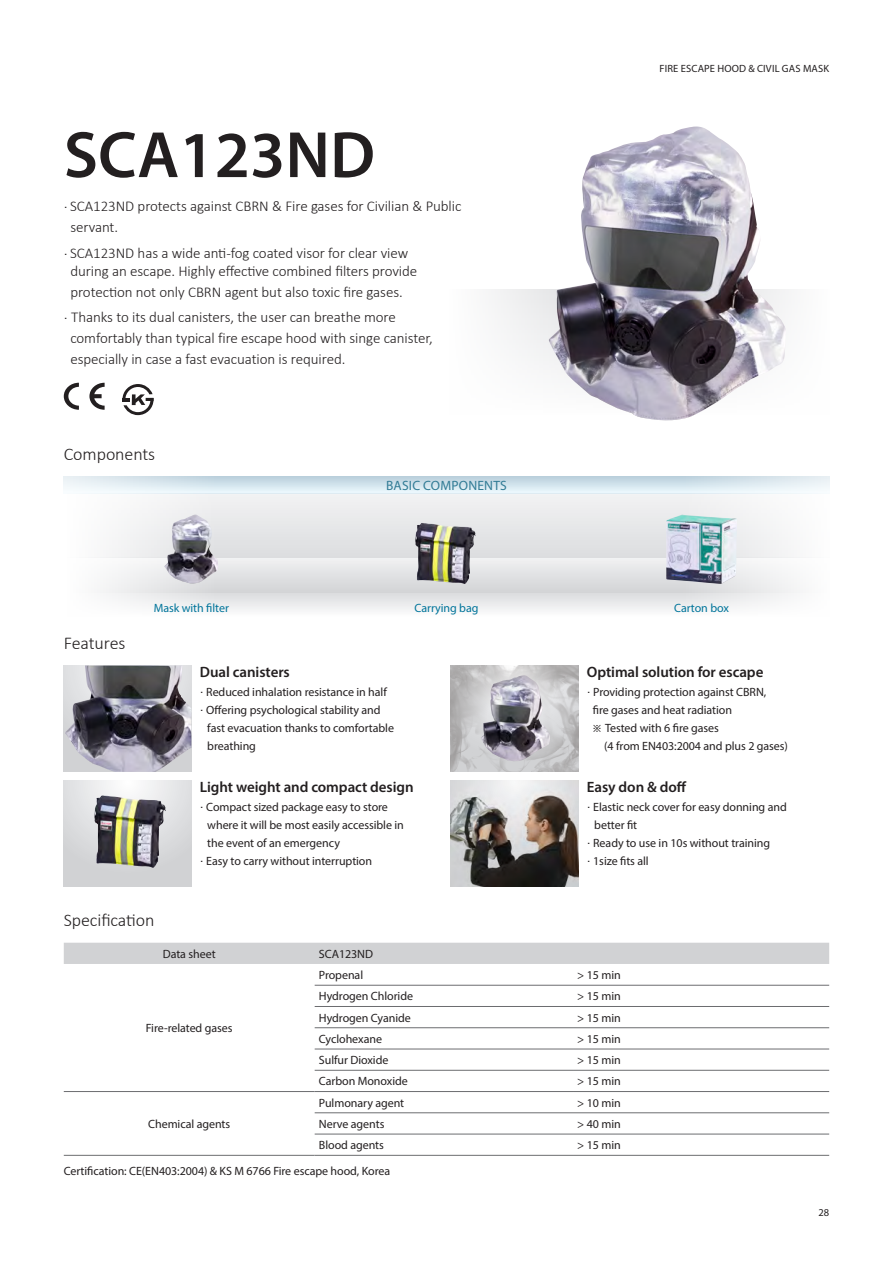
<style>
.page{position:relative;width:893px;height:1263px;background:#fff}
.page>*{position:absolute;margin:0;border:0;box-sizing:border-box;transform-origin:0 0}
.t1{font:600 66px "Myriad Pro";color:#231f20}
.t2{font:300 18px "Calibri";letter-spacing:-.005em;color:#231f20}
.t3{font:300 15px "Calibri";letter-spacing:-.005em;color:#231f20}
.t4{font:600 15px "Myriad Pro";letter-spacing:-.005em;color:#231f20}
.t5{font:13.5px "Myriad Pro";letter-spacing:.015em;color:#317b95}
.t6{font:12px/18px "Myriad Pro";letter-spacing:-.005em;color:#231f20}
.t7{font:12px "Myriad Pro";letter-spacing:-.005em;color:#00749a}
.t8{font:10.5px "Myriad Pro";letter-spacing:.015em;color:#231f20}
.s1{font-family:"Yoon Gothic L";font-weight:400;font-size:12px}
.s2{font-family:"Yoon Gothic L"}
</style>
<div class="page">
<div style="left:446px;top:289px;width:383px;height:128px;background:#fbfbfb"></div>
<img style="left:548px;top:126px;width:238px;height:295px">
<div style="left:64px;top:943px;width:765px;height:21px;background:#d1d2d4"></div>
<hr style="left:315px;top:985px;width:258px;height:1px;background:#6c6d70">
<hr style="left:573px;top:985px;width:256px;height:1px;background:#6c6d70">
<hr style="left:315px;top:1006px;width:258px;height:1px;background:#6c6d70">
<hr style="left:573px;top:1006px;width:256px;height:1px;background:#6c6d70">
<hr style="left:315px;top:1027px;width:258px;height:1px;background:#6c6d70">
<hr style="left:573px;top:1027px;width:256px;height:1px;background:#6c6d70">
<hr style="left:315px;top:1049px;width:258px;height:1px;background:#6c6d70">
<hr style="left:573px;top:1049px;width:256px;height:1px;background:#6c6d70">
<hr style="left:315px;top:1070px;width:258px;height:1px;background:#6c6d70">
<hr style="left:573px;top:1070px;width:256px;height:1px;background:#6c6d70">
<hr style="left:64px;top:1091px;width:251px;height:1px;background:#6c6d70">
<hr style="left:315px;top:1091px;width:258px;height:1px;background:#6c6d70">
<hr style="left:573px;top:1091px;width:256px;height:1px;background:#6c6d70">
<hr style="left:315px;top:1112px;width:258px;height:1px;background:#6c6d70">
<hr style="left:573px;top:1112px;width:256px;height:1px;background:#6c6d70">
<hr style="left:315px;top:1134px;width:258px;height:1px;background:#6c6d70">
<hr style="left:573px;top:1134px;width:256px;height:1px;background:#6c6d70">
<hr style="left:64px;top:1155px;width:251px;height:1px;background:#6c6d70">
<hr style="left:315px;top:1155px;width:258px;height:1px;background:#6c6d70">
<hr style="left:573px;top:1155px;width:256px;height:1px;background:#6c6d70">
<img style="left:65px;top:665px;width:126px;height:107px">
<svg style="left:451px;top:780px;width:127px;height:107px"></svg>
<svg style="left:64px;top:780px;width:127px;height:107px"></svg>
<img style="left:94px;top:795px;width:72px;height:73px">
<svg style="left:100px;top:557px;width:700px;height:35px"></svg>
<svg style="left:109px;top:593px;width:682px;height:17px"></svg>
<svg style="left:82px;top:493px;width:736px;height:64px"></svg>
<svg style="left:64px;top:476px;width:765px;height:17px"></svg>
<img style="left:666px;top:514px;width:71px;height:70px">
<img style="left:164px;top:514px;width:54px;height:69px">
<img style="left:415px;top:523px;width:61px;height:61px">
<svg style="left:122px;top:384px;width:32px;height:31px"></svg>
<svg style="left:64px;top:383px;width:15px;height:27px"></svg>
<svg style="left:89px;top:383px;width:16px;height:27px"></svg>
<img style="left:451px;top:665px;width:127px;height:107px">
<p class="t1" style="left:64px;top:113px;width:313px">SCA123ND</p>
<p class="t3" style="left:64px;top:197px;width:399px"><span class="s1">·</span> SCA123ND protects against CBRN &amp; Fire gases for Civilian &amp; Public</p>
<p class="t3" style="left:70px;top:218px;width:49px">servant.</p>
<p class="t3" style="left:64px;top:243px;width:346px"><span class="s1">·</span> SCA123ND has a wide anti-fog coated visor for clear view</p>
<p class="t3" style="left:70px;top:261px;width:348px">during an escape. Highly effective combined filters provide</p>
<p class="t3" style="left:70px;top:282px;width:334px">protection not only CBRN agent but also toxic fire gases.</p>
<p class="t3" style="left:64px;top:308px;width:334px"><span class="s1">·</span> Thanks to its dual canisters, the user can breathe more</p>
<p class="t3" style="left:70px;top:329px;width:364px">comfortably than typical fire escape hood with singe canister,</p>
<p class="t3" style="left:70px;top:350px;width:276px">especially in case a fast evacuation is required.</p>
<p class="t2" style="left:64px;top:443px;width:93px">Components</p>
<p class="t5" style="left:386px;top:477px;width:122px">BASIC COMPONENTS</p>
<p class="t8" style="left:659px;top:62px;width:171px">FIRE ESCAPE HOOD &amp; CIVIL GAS MASK</p>
<p class="t2" style="left:64px;top:632px;width:63px">Features</p>
<p class="t7" style="left:154px;top:600px;width:77px">Mask with filter</p>
<p class="t7" style="left:415px;top:600px;width:65px">Carrying bag</p>
<p class="t7" style="left:674px;top:600px;width:56px">Carton box</p>
<p class="t4" style="left:200px;top:662px;width:91px">Dual canisters</p>
<p class="t6" style="left:200px;top:682px;width:188px"><span class="s2">·</span> Reduced inhalation resistance in half</p>
<p class="t6" style="left:200px;top:700px;width:182px"><span class="s2">·</span> Offering psychological stability and</p>
<p class="t6" style="left:207px;top:718px;width:188px">fast evacuation thanks to comfortable</p>
<p class="t6" style="left:207px;top:736px;width:50px">breathing</p>
<p class="t4" style="left:200px;top:777px;width:215px">Light weight and compact design</p>
<p class="t6" style="left:200px;top:797px;width:190px"><span class="s2">·</span> Compact sized package easy to store</p>
<p class="t6" style="left:207px;top:815px;width:198px">where it will be most easily accessible in</p>
<p class="t6" style="left:207px;top:833px;width:134px">the event of an emergency</p>
<p class="t6" style="left:200px;top:851px;width:174px"><span class="s2">·</span> Easy to carry without interruption</p>
<p class="t4" style="left:587px;top:662px;width:178px">Optimal solution for escape</p>
<p class="t6" style="left:593px;top:682px;width:175px;text-indent:-6px"><span class="s2">·</span> Providing protection against CBRN, fire gases and heat radiation</p>
<p class="t6" style="left:593px;top:718px;width:128px"><span class="s2">※</span> Tested with 6 fire gases</p>
<p class="t6" style="left:604px;top:736px;width:185px">(4 from EN403:2004 and plus 2 gases)</p>
<p class="t4" style="left:587px;top:777px;width:101px">Easy don &amp; doff</p>
<p class="t6" style="left:587px;top:797px;width:201px"><span class="s2">·</span> Elastic neck cover for easy donning and</p>
<p class="t6" style="left:594px;top:815px;width:44px">better fit</p>
<p class="t6" style="left:587px;top:833px;width:185px"><span class="s2">·</span> Ready to use in 10s without training</p>
<p class="t6" style="left:587px;top:851px;width:63px"><span class="s2">·</span> 1size fits all</p>
<p class="t2" style="left:64px;top:909px;width:92px">Specification</p>
<p class="t6" style="left:163px;top:945px;width:54px">Data sheet</p>
<p class="t6" style="left:319px;top:945px;width:56px">SCA123ND</p>
<p class="t6" style="left:146px;top:1019px;width:88px">Fire-related gases</p>
<p class="t6" style="left:148px;top:1115px;width:83px">Chemical agents</p>
<p class="t6" style="left:319px;top:966px;width:46px">Propenal</p>
<p class="t6" style="left:577px;top:966px;width:45px">&gt; 15 min</p>
<p class="t6" style="left:319px;top:987px;width:96px">Hydrogen Chloride</p>
<p class="t6" style="left:577px;top:987px;width:45px">&gt; 15 min</p>
<p class="t6" style="left:319px;top:1008px;width:94px">Hydrogen Cyanide</p>
<p class="t6" style="left:577px;top:1008px;width:45px">&gt; 15 min</p>
<p class="t6" style="left:319px;top:1030px;width:65px">Cyclohexane</p>
<p class="t6" style="left:577px;top:1030px;width:45px">&gt; 15 min</p>
<p class="t6" style="left:319px;top:1051px;width:71px">Sulfur Dioxide</p>
<p class="t6" style="left:577px;top:1051px;width:45px">&gt; 15 min</p>
<p class="t6" style="left:319px;top:1072px;width:90px">Carbon Monoxide</p>
<p class="t6" style="left:577px;top:1072px;width:45px">&gt; 15 min</p>
<p class="t6" style="left:319px;top:1093px;width:87px">Pulmonary agent</p>
<p class="t6" style="left:577px;top:1093px;width:45px">&gt; 10 min</p>
<p class="t6" style="left:319px;top:1115px;width:67px">Nerve agents</p>
<p class="t6" style="left:577px;top:1115px;width:45px">&gt; 40 min</p>
<p class="t6" style="left:319px;top:1136px;width:67px">Blood agents</p>
<p class="t6" style="left:577px;top:1136px;width:45px">&gt; 15 min</p>
<p class="t6" style="left:64px;top:1161px;width:328px">Certification: CE(EN403:2004) &amp; KS M 6766 Fire escape hood, Korea</p>
<p class="t8" style="left:818px;top:1205px;width:12px">28</p>
</div>
